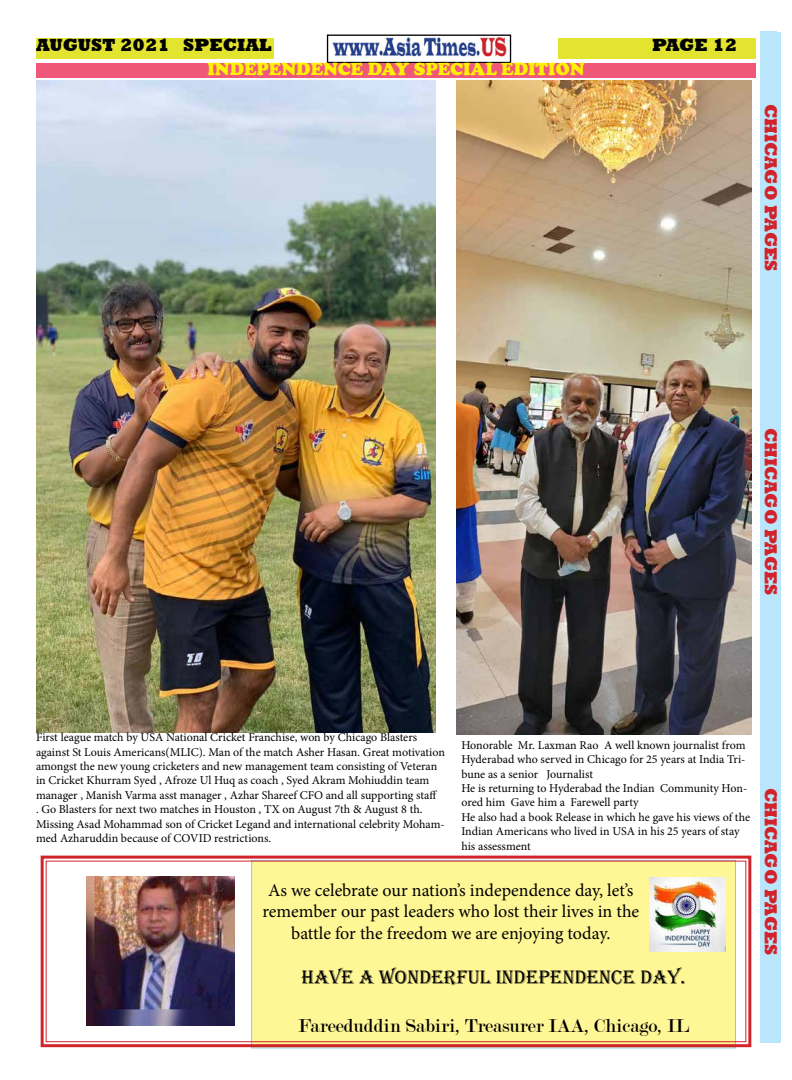
<style>
.page{position:relative;width:792px;height:1080px;background:#fff}
.page>*{position:absolute;margin:0;border:0;box-sizing:border-box;transform-origin:0 0}
.t1{font:20px "Modern";color:#000}
.t2{font:20px "Algerian";color:#000}
.t3{font:18px/21.6px "Minion Pro";color:#000;text-align:center}
.t4{font:800 18px "Rockwell";color:#d2232a}
.t5{font:900 18px "Cooper";color:#fff200}
.t6{font:800 18px "Rockwell";color:#000}
.t7{font:12px/14.4px "Minion Pro";letter-spacing:-.005em;color:#000}
</style>
<div class="page">
<div style="left:36px;top:39px;width:720px;height:20px;background:#e2e42f"></div>
<div style="left:274px;top:37px;width:284px;height:24px;background:#fff"></div>
<img style="left:332px;top:37px;width:175px;height:20px">
<div style="left:327px;top:35px;width:184px;height:28px;border:1px solid #000"></div>
<div style="left:36px;top:63px;width:720px;height:15px;background:#f05879"></div>
<svg style="left:40px;top:855px;width:712px;height:194px;background:#e1d196"></svg>
<div style="left:46px;top:861px;width:700px;height:181px;border:1px solid #d2232a"></div>
<img style="left:649px;top:878px;width:76px;height:73px">
<div style="left:760px;top:32px;width:21px;height:1011px;background:#b9e6fa"></div>
<img style="left:456px;top:80px;width:295px;height:655px">
<img style="left:36px;top:80px;width:399px;height:652px">
<h2 class="t6" style="left:36px;top:35px;width:237px">AUGUST 2021 SPECIAL</h2>
<h2 class="t6" style="left:652px;top:35px;width:86px">PAGE 12</h2>
<h2 class="t5" style="left:207px;top:59px;width:379px">INDEPENDENCE DAY SPECIAL EDITION</h2>
<h2 class="t4" style="left:781px;top:104px;width:169px;rotate:90deg">CHICAGO PAGES</h2>
<h2 class="t4" style="left:781px;top:428px;width:169px;rotate:90deg">CHICAGO PAGES</h2>
<p class="t7" style="left:36px;top:730px;width:411px">First league match by USA National Cricket Franchise, won by Chicago Blasters against St Louis Americans(MLIC). Man of the match Asher Hasan. Great motivation amongst the new young cricketers and new management team consisting of Veteran in Cricket Khurram Syed , Afroze Ul Huq as coach , Syed Akram Mohiuddin team manager , Manish Varma asst manager , Azhar Shareef CFO and all supporting staff<br>. Go Blasters for next two matches in Houston , TX on August 7th &amp; August 8 th.<br>Missing Asad Mohammad son of Cricket Legand and international celebrity Moham&shy;med Azharuddin because of COVID restrictions.</p>
<p class="t7" style="left:461px;top:738px;width:290px">Honorable Mr. Laxman Rao A well known journalist from Hyderabad who served in Chicago for 25 years at India Tri&shy;bune as a senior Journalist<br>He is returning to Hyderabad the Indian Community Hon&shy;ored him Gave him a Farewell party<br>He also had a book Release in which he gave his views of the Indian Americans who lived in USA in his 25 years of stay his assessment</p>
<h2 class="t3" style="left:262px;top:879px;width:378px">As we celebrate our nation’s independence day, let’s remember our past leaders who lost their lives in the battle for the freedom we are enjoying today.</h2>
<h1 class="t2" style="left:301px;top:967px;width:386px">HAVE A WONDERFUL INDEPENDENCE DAY.</h1>
<h1 class="t1" style="left:298px;top:1016px;width:392px">Fareeduddin Sabiri, Treasurer IAA, Chicago, IL</h1>
<h2 class="t4" style="left:781px;top:788px;width:169px;rotate:90deg">CHICAGO PAGES</h2>
</div>
